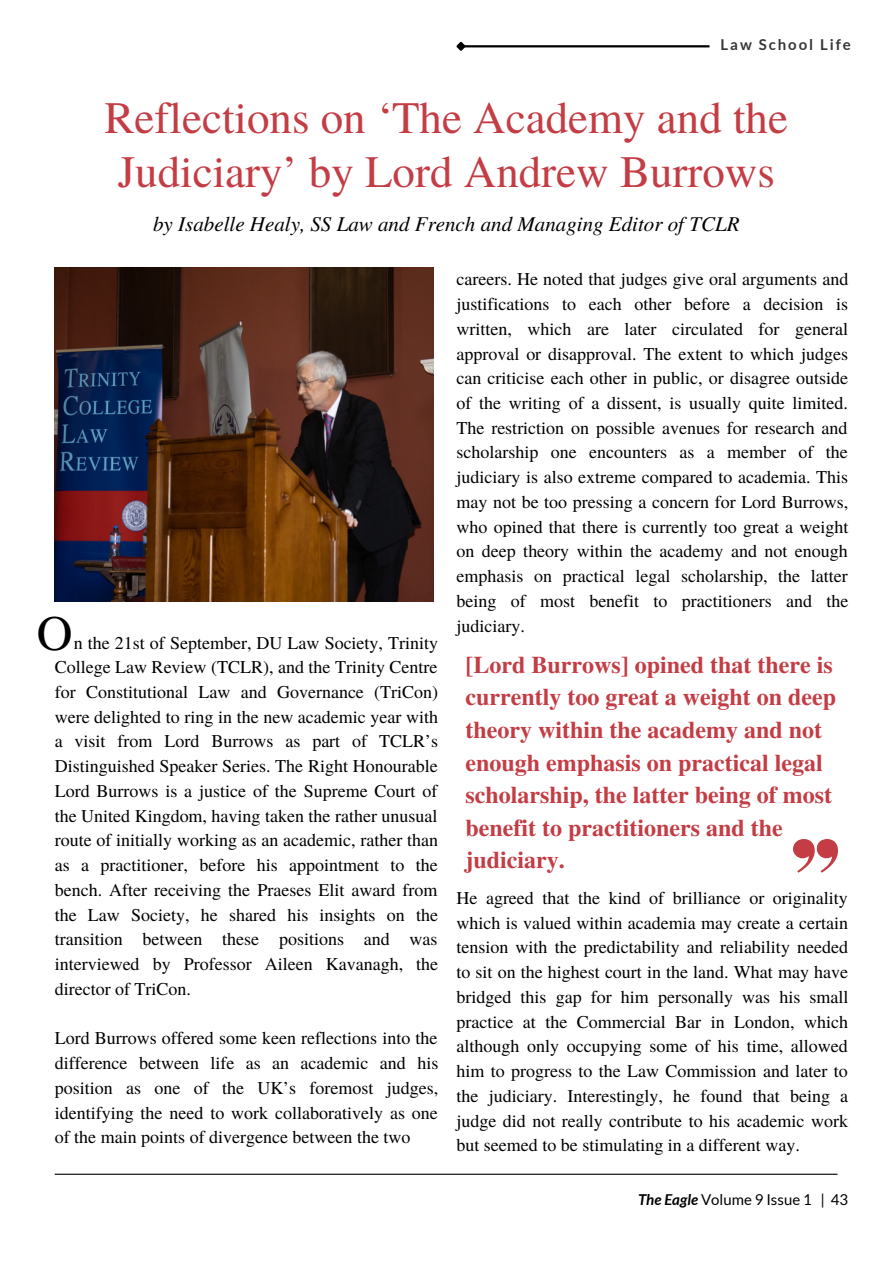
<style>
.page{position:relative;width:893px;height:1264px;background:#fff}
.page>*{position:absolute;margin:0;border:0;box-sizing:border-box;transform-origin:0 0}
.t1{font:49.5px "Te X Gyre Termes";color:#000}
.t2{font:45px/54px "Te X Gyre Termes";color:#c43c44}
.t3{font:700 24px/32.5px "Te X Gyre Termes";color:#c43c44}
.t4{font:italic 21px "Te X Gyre Termes";color:#000}
.t5{font:18px/24.8px "Te X Gyre Termes";color:#000;text-align:justify}
.t6{font:15px "Lato";color:#000}
.t7{font:700 15px "Lato";letter-spacing:.13em;color:#373737}
.s1{font-weight:700;font-style:italic}
</style>
<div class="page">
<hr style="left:55px;top:1173px;width:782px;height:1px;background:#000">
<hr style="left:463px;top:45px;width:246px;height:2px;background:#000">
<svg style="left:456px;top:41px;width:11px;height:10px"></svg>
<img style="left:55px;top:268px;width:378px;height:334px">
<svg style="left:793px;top:839px;width:44px;height:33px"></svg>
<p class="t7" style="left:720px;top:35px;width:132px">Law School Life</p>
<h2 class="t2" style="left:105px;top:89px;width:685px">Reflections on ‘The Academy and the<br>Judiciary’ by Lord Andrew Burrows</h2>
<p class="t4" style="left:153px;top:209px;width:588px">by Isabelle Healy, SS Law and French and Managing Editor of TCLR</p>
<p class="t5" style="left:456px;top:266px;width:393px">careers. He noted that judges give oral arguments and justifications to each other before a decision is written, which are later circulated for general approval or disapproval. The extent to which judges can criticise each other in public, or disagree outside of the writing of a dissent, is usually quite limited.<br>The restriction on possible avenues for research and scholarship one encounters as a member of the judiciary is also extreme compared to academia. This may not be too pressing a concern for Lord Burrows, who opined that there is currently too great a weight on deep theory within the academy and not enough emphasis on practical legal scholarship, the latter being of most benefit to practitioners and the judiciary.</p>
<h1 class="t1" style="left:37px;top:597px;width:37px">O</h1>
<p class="t5" style="left:55px;top:629px;width:385px;text-indent:19px">n the 21st of September, DU Law Society, Trinity College Law Review (TCLR), and the Trinity Centre for Constitutional Law and Governance (TriCon) were delighted to ring in the new academic year with a visit from Lord Burrows as part of TCLR’s Distinguished Speaker Series. The Right Honourable Lord Burrows is a justice of the Supreme Court of the United Kingdom, having taken the rather unusual route of initially working as an academic, rather than as a practitioner, before his appointment to the bench. After receiving the Praeses Elit award from the Law Society, he shared his insights on the transition between these positions and was interviewed by Professor Aileen Kavanagh, the director of TriCon.</p>
<p class="t5" style="left:55px;top:1025px;width:385px">Lord Burrows offered some keen reflections into the difference between life as an academic and his position as one of the UK’s foremost judges, identifying the need to work collaboratively as one of the main points of divergence between the two</p>
<h3 class="t3" style="left:465px;top:647px;width:372px">[Lord Burrows] opined that there is currently too great a weight on deep theory within the academy and not enough emphasis on practical legal scholarship, the latter being of most benefit to practitioners and the judiciary.</h3>
<p class="t5" style="left:456px;top:884px;width:393px">He agreed that the kind of brilliance or originality which is valued within academia may create a certain tension with the predictability and reliability needed to sit on the highest court in the land. What may have bridged this gap for him personally was his small practice at the Commercial Bar in London, which although only occupying some of his time, allowed him to progress to the Law Commission and later to the judiciary. Interestingly, he found that being a judge did not really contribute to his academic work but seemed to be stimulating in a different way.</p>
<p class="t6" style="left:638px;top:1190px;width:211px"><span class="s1">The Eagle</span> Volume 9 Issue 1 | 43</p>
</div>
